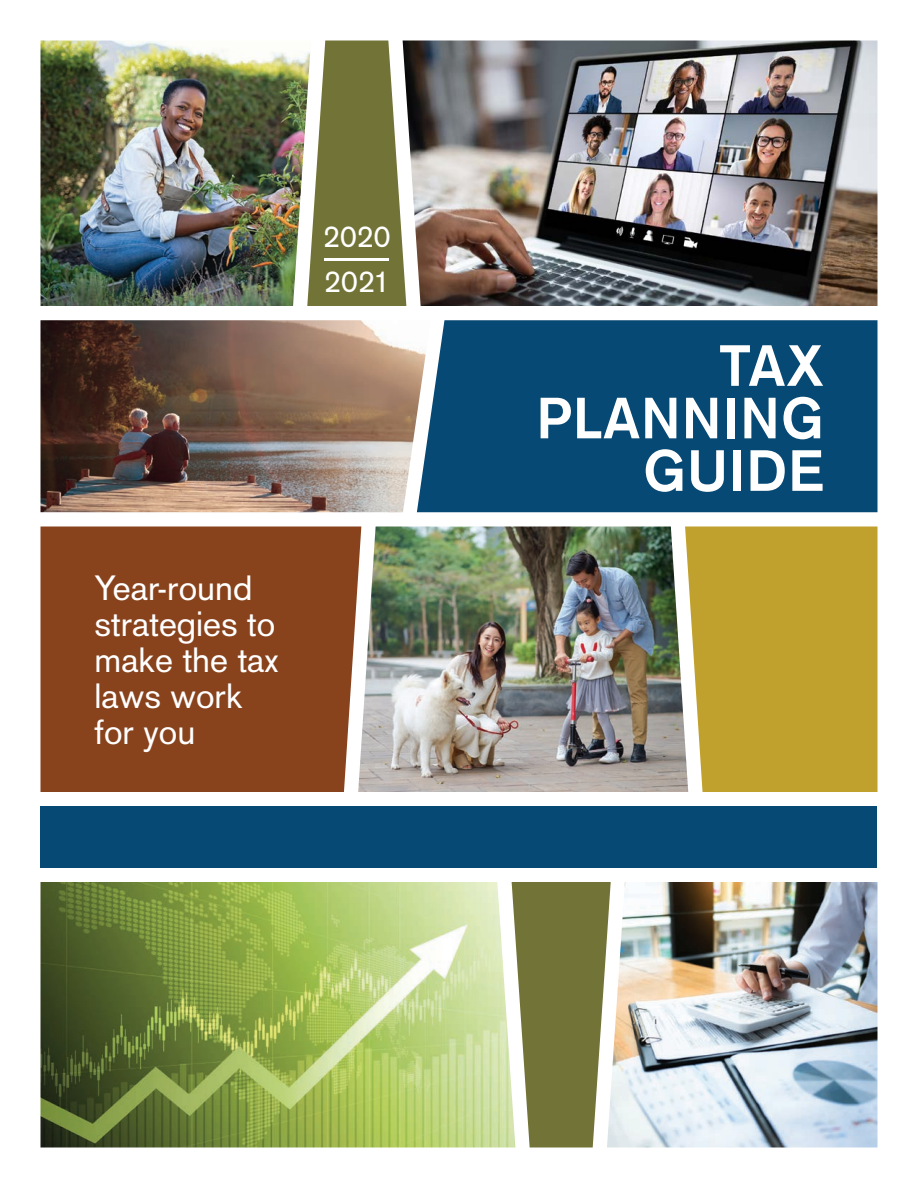
<style>
.page{position:relative;width:918px;height:1188px;background:#fff}
.page>*{position:absolute;margin:0;border:0;box-sizing:border-box;transform-origin:0 0}
.t1{font:700 57px/52.5px "Akzidenz Grotesk";letter-spacing:.03em;color:#fff;text-align:right}
.t2{font:34.5px/36px "Akzidenz Grotesk";color:#fff}
.t3{font:30px/45px "Akzidenz Grotesk";letter-spacing:.01em;color:#fff}
</style>
<div class="page">
<img style="left:40px;top:40px;width:267px;height:266px">
<svg style="left:307px;top:40px;width:96px;height:266px;background:#888955"></svg>
<svg style="left:515px;top:882px;width:96px;height:266px;background:#84844f"></svg>
<div style="left:40px;top:526px;width:318px;height:266px;background:#88431d"></div>
<div style="left:688px;top:526px;width:190px;height:266px;background:#c1a12e"></div>
<img style="left:403px;top:40px;width:475px;height:266px">
<img style="left:358px;top:526px;width:330px;height:266px">
<img style="left:40px;top:320px;width:377px;height:192px">
<div style="left:417px;top:320px;width:461px;height:192px;background:#074975"></div>
<hr style="left:325px;top:259px;width:64px;height:2px;background:#fff">
<img style="left:40px;top:882px;width:475px;height:266px">
<img style="left:607px;top:882px;width:271px;height:265px">
<div style="left:40px;top:806px;width:838px;height:62px;background:#074975"></div>
<p class="t3" style="left:323px;top:214px;width:69px">2020<br>2021</p>
<p class="t2" style="left:94px;top:570px;width:186px">Year-round strategies to make the tax laws work for you</p>
<h1 class="t1" style="left:537px;top:339px;width:288px">TAX<br>PLANNING<br>GUIDE</h1>
</div>
